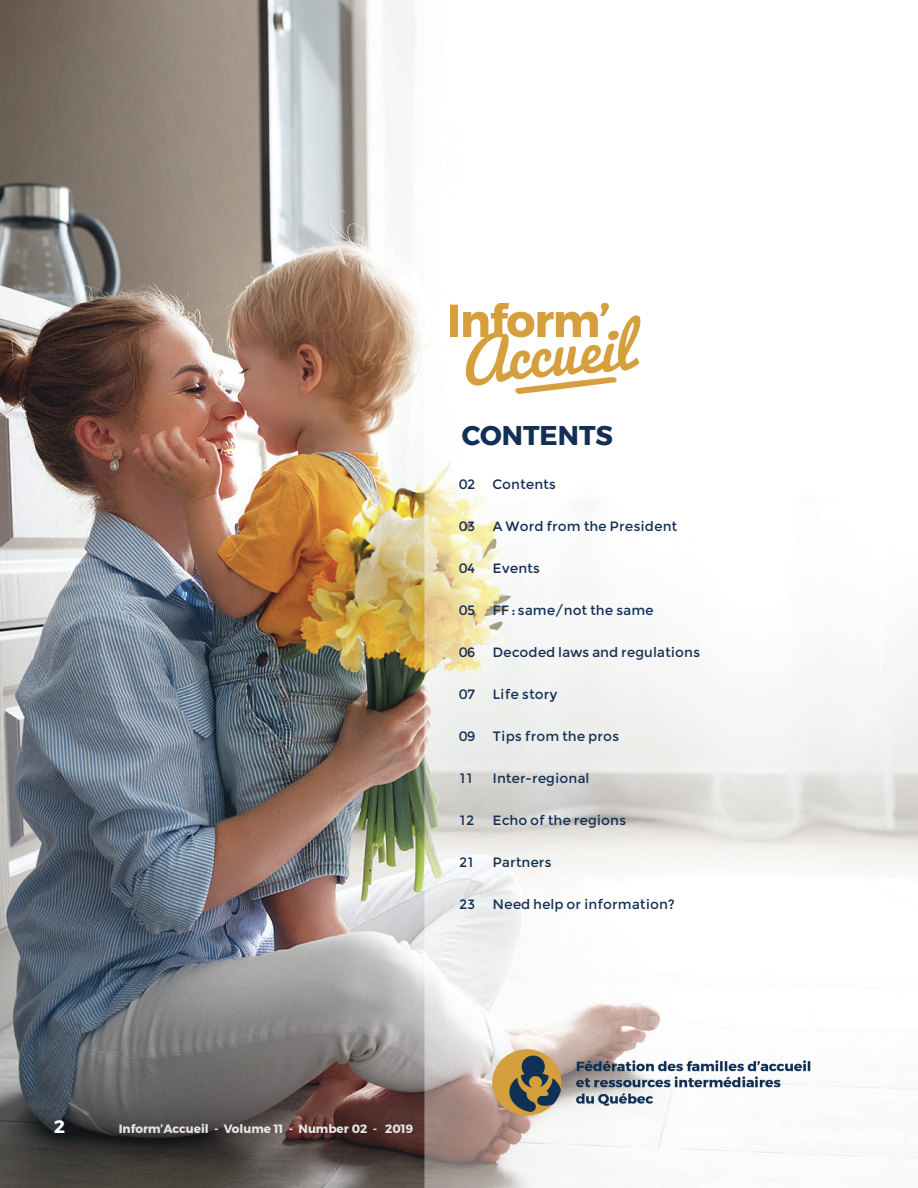
<style>
.page{position:relative;width:918px;height:1188px;background:#fff}
.page>*{position:absolute;margin:0;border:0;box-sizing:border-box;transform-origin:0 0}
.t1{font:700 27px "Montserrat";color:#132f55}
.t2{font:700 18px "Montserrat";color:#fff}
.t3{font:13.5px "Montserrat";color:#132f55}
.t4{font:700 12px "Montserrat";color:#e4e5e4}
</style>
<div class="page">
<img style="left:0;top:0;width:424px;height:1188px">
<img style="left:424px;top:345px;width:49px;height:843px">
<img style="left:473px;top:496px;width:149px;height:692px">
<img style="left:492px;top:1049px;width:322px;height:67px">
<img style="left:450px;top:303px;width:190px;height:95px">
<h1 class="t1" style="left:462px;top:414px;width:153px">CONTENTS</h1>
<p class="t3" style="left:459px;top:476px;width:18px">02</p>
<p class="t3" style="left:459px;top:518px;width:18px">03</p>
<p class="t3" style="left:459px;top:560px;width:18px">04</p>
<p class="t3" style="left:459px;top:602px;width:18px">05</p>
<p class="t3" style="left:459px;top:644px;width:18px">06</p>
<p class="t3" style="left:459px;top:686px;width:18px">07</p>
<p class="t3" style="left:459px;top:728px;width:18px">09</p>
<p class="t3" style="left:459px;top:770px;width:16px">11</p>
<p class="t3" style="left:459px;top:812px;width:17px">12</p>
<p class="t3" style="left:459px;top:854px;width:17px">21</p>
<p class="t3" style="left:459px;top:896px;width:18px">23</p>
<p class="t3" style="left:492px;top:476px;width:65px">Contents</p>
<p class="t3" style="left:492px;top:518px;width:186px">A Word from the President</p>
<p class="t3" style="left:492px;top:560px;width:49px">Events</p>
<p class="t3" style="left:492px;top:602px;width:163px">FF : same/not the same</p>
<p class="t3" style="left:492px;top:644px;width:209px">Decoded laws and regulations</p>
<p class="t3" style="left:492px;top:686px;width:66px">Life story</p>
<p class="t3" style="left:492px;top:728px;width:128px">Tips from the pros</p>
<p class="t3" style="left:492px;top:770px;width:98px">Inter-regional</p>
<p class="t3" style="left:492px;top:812px;width:135px">Echo of the regions</p>
<p class="t3" style="left:492px;top:854px;width:61px">Partners</p>
<p class="t3" style="left:492px;top:896px;width:184px">Need help or information?</p>
<h2 class="t2" style="left:54px;top:1112px;width:12px">2</h2>
<p class="t4" style="left:119px;top:1119px;width:296px">Inform’Accueil - Volume 11 - Number 02 - 2019</p>
</div>
